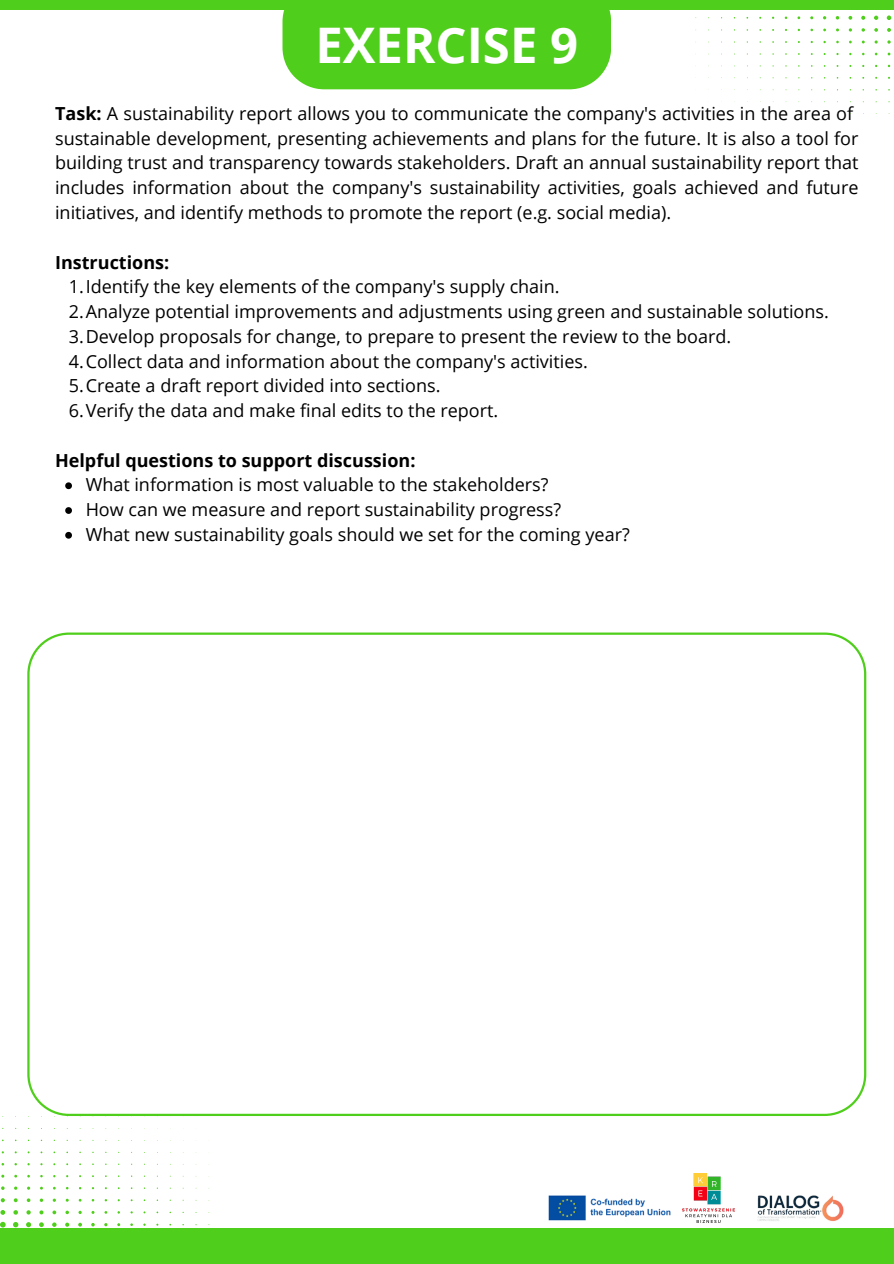
<style>
.page{position:relative;width:894px;height:1264px;background:#fff}
.page>*{position:absolute;margin:0;border:0;box-sizing:border-box;transform-origin:0 0}
.t1{font:700 49.05px "Open Sans";color:#fff}
.t2{font:18px/24.8px "Open Sans";color:#000}
.t3{font:700 18px "Open Sans";color:#000}
.s1{font-weight:700}
</style>
<div class="page">
<div style="left:0;top:1227px;width:893px;height:36px;background:#4fce1b"></div>
<img style="left:757px;top:1195px;width:87px;height:26px">
<img style="left:682px;top:1173px;width:52px;height:48px">
<svg style="left:0;top:1116px;width:209px;height:111px"></svg>
<svg style="left:65px;top:482px;width:7px;height:7px"></svg>
<svg style="left:65px;top:507px;width:7px;height:7px"></svg>
<svg style="left:65px;top:532px;width:7px;height:6px"></svg>
<svg style="left:695px;top:15px;width:197px;height:99px"></svg>
<div style="left:282px;top:10px;width:329px;height:79px;background:#4fce1b"></div>
<div style="left:0;top:0;width:893px;height:10px;background:#4fce1b"></div>
<svg style="left:27px;top:632px;width:838px;height:483px"></svg>
<img style="left:548px;top:1195px;width:123px;height:26px">
<p class="t1" style="left:315px;top:11px;width:264px">EXERCISE 9</p>
<p class="t2" style="left:55px;top:101px;width:804px"><span class="s1">Task:</span> A sustainability report allows you to communicate the company's activities in the area of sustainable development, presenting achievements and plans for the future. It is also a tool for building trust and transparency towards stakeholders. Draft an annual sustainability report that includes information about the company's sustainability activities, goals achieved and future initiatives, and identify methods to promote the report (e.g. social media).</p>
<h2 class="t3" style="left:55px;top:249px;width:116px">Instructions:</h2>
<p class="t2" style="left:69px;top:274px;width:492px">1.Identify the key elements of the company's supply chain.</p>
<p class="t2" style="left:69px;top:299px;width:761px">2.Analyze potential improvements and adjustments using green and sustainable solutions.</p>
<p class="t2" style="left:69px;top:323px;width:663px">3.Develop proposals for change, to prepare to present the review to the board.</p>
<p class="t2" style="left:69px;top:348px;width:520px">4.Collect data and information about the company's activities.</p>
<p class="t2" style="left:69px;top:373px;width:373px">5.Create a draft report divided into sections.</p>
<p class="t2" style="left:69px;top:398px;width:431px">6.Verify the data and make final edits to the report.</p>
<h2 class="t3" style="left:55px;top:447px;width:362px">Helpful questions to support discussion:</h2>
<p class="t2" style="left:86px;top:472px;width:464px">What information is most valuable to the stakeholders?</p>
<p class="t2" style="left:86px;top:497px;width:477px">How can we measure and report sustainability progress?</p>
<p class="t2" style="left:86px;top:521px;width:545px">What new sustainability goals should we set for the coming year?</p>
</div>
